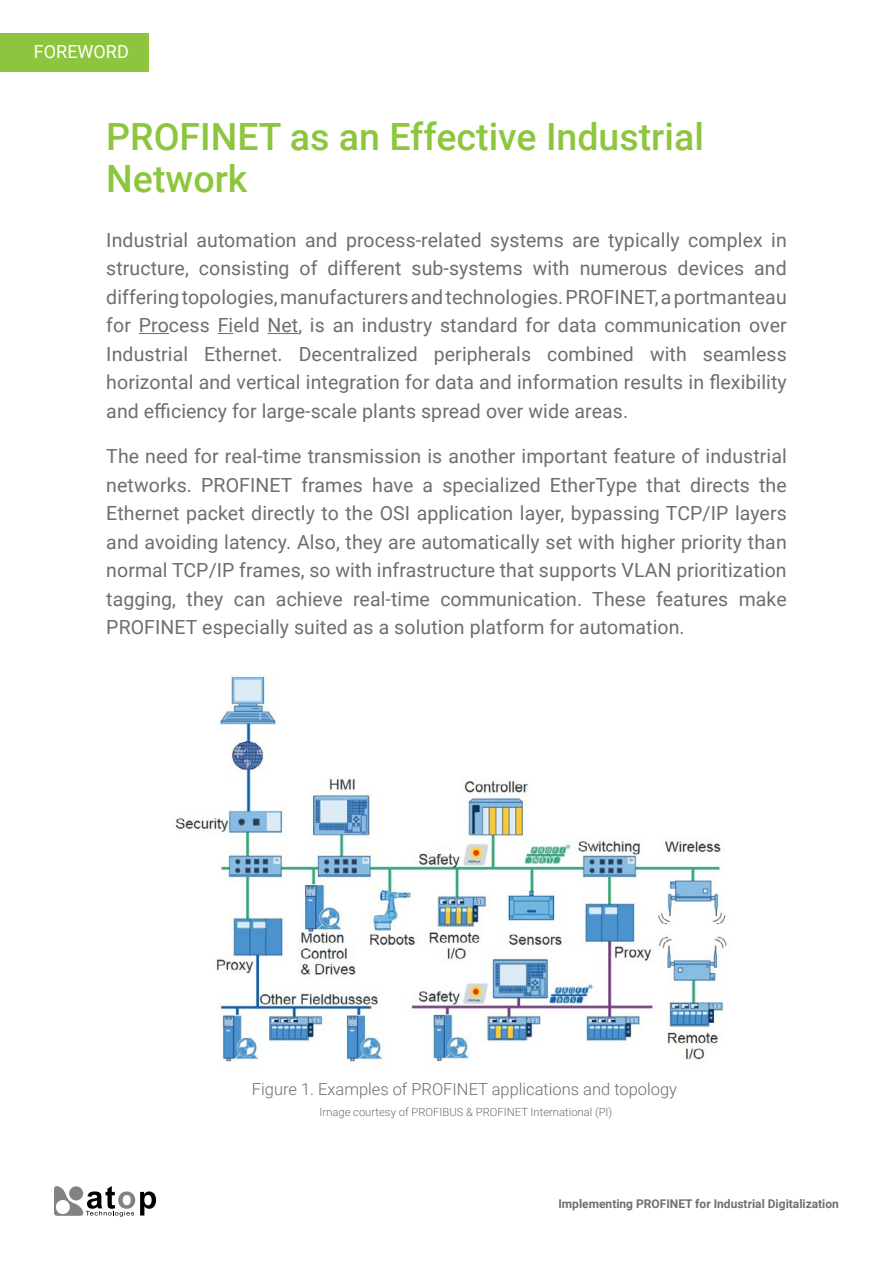
<style>
.page{position:relative;width:893px;height:1263px;background:#fff}
.page>*{position:absolute;margin:0;border:0;box-sizing:border-box;transform-origin:0 0}
.t1{font:500 37.5px/42px "Roboto";color:#8dc63e}
.t2{font:19.5px/28.5px "Roboto";letter-spacing:.005em;color:#6d6e71;text-align:justify}
.t3{font:18px "Roboto";color:#fff}
.t4{font:300 16.5px "Roboto";color:#6d6e71}
.t5{font:700 12px "Roboto";color:#726e6d}
.t6{font:300 11.25px "Roboto";color:#6d6e71}
</style>
<div class="page">
<svg style="left:54px;top:1186px;width:102px;height:31px"></svg>
<div style="left:0;top:34px;width:149px;height:38px;background:#8dc63e"></div>
<img style="left:173px;top:675px;width:554px;height:388px">
<hr style="left:139px;top:333px;width:30px;height:1px;background:#6d6e71">
<svg style="left:218px;top:333px;width:15px;height:1px"></svg>
<hr style="left:267px;top:333px;width:31px;height:1px;background:#6d6e71">
<p class="t3" style="left:34px;top:39px;width:96px">FOREWORD</p>
<h1 class="t1" style="left:106px;top:114px;width:599px">PROFINET as an Effective Industrial<br>Network</h1>
<p class="t2" style="left:106px;top:225px;width:682px">Industrial automation and process-related systems are typically complex in structure, consisting of different sub-systems with numerous devices and differing topologies, manufacturers and technologies. PROFINET, a portmanteau for Process Field Net, is an industry standard for data communication over Industrial Ethernet. Decentralized peripherals combined with seamless horizontal and vertical integration for data and information results in flexibility and efficiency for large-scale plants spread over wide areas.</p>
<p class="t2" style="left:106px;top:441px;width:682px">The need for real-time transmission is another important feature of industrial networks. PROFINET frames have a specialized EtherType that directs the Ethernet packet directly to the OSI application layer, bypassing TCP/IP layers and avoiding latency. Also, they are automatically set with higher priority than normal TCP/IP frames, so with infrastructure that supports VLAN prioritization tagging, they can achieve real-time communication. These features make PROFINET especially suited as a solution platform for automation.</p>
<p class="t4" style="left:252px;top:1077px;width:427px">Figure 1. Examples of PROFINET applications and topology</p>
<p class="t6" style="left:319px;top:1104px;width:294px">Image courtesy of PROFIBUS &amp; PROFINET International (PI)</p>
<p class="t5" style="left:558px;top:1195px;width:282px">Implementing PROFINET for Industrial Digitalization</p>
</div>
